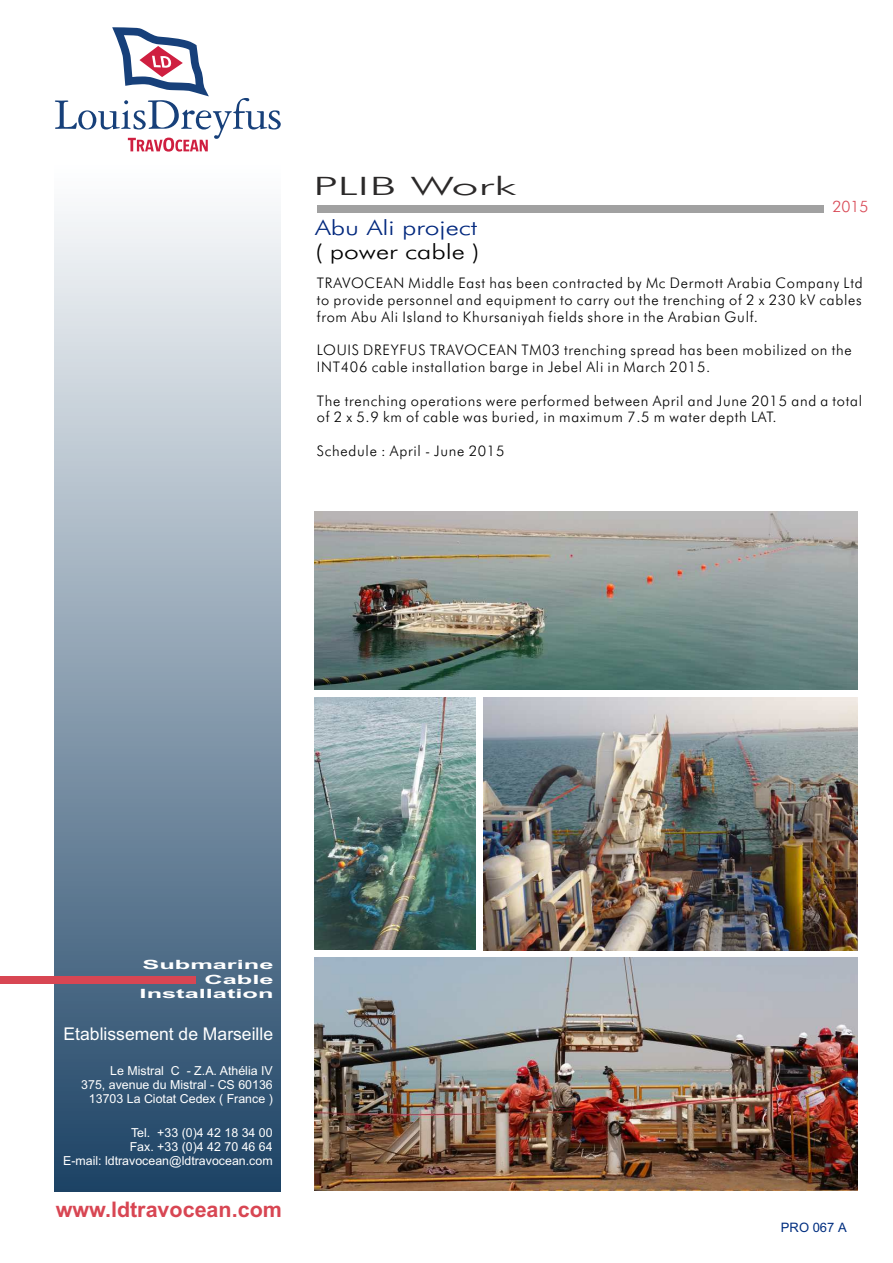
<style>
.page{position:relative;width:893px;height:1263px;background:#fff}
.page>*{position:absolute;margin:0;border:0;box-sizing:border-box;transform-origin:0 0}
.t1{font:300 25.35px "Futura BT";color:#2b2929;scale:1.92 1}
.t2{font:700 21.45px "Arial";color:#d84653}
.t3{font:300 21px "Futura BT";color:#00277d;scale:1.26 1}
.t4{font:300 21px "Futura BT";color:#000;scale:1.26 1}
.t5{font:17.55px "Arial";color:#fff}
.t6{font:300 15.75px "Futura BT";color:#d84653}
.t7{font:300 14.55px/16.8px "Futura BT";letter-spacing:.05em;color:#000}
.t8{font:13.05px "Arial";color:#002e80}
.t9{font:700 12.75px/14.7px "Arial";color:#fff;text-align:right;scale:1.99 1}
.t10{font:12.45px/14.2px "Arial";color:#fff;text-align:right}
</style>
<div class="page">
<div style="left:317px;top:205px;width:507px;height:7px;background:#a1a1a1"></div>
<img style="left:55px;top:211px;width:226px;height:980px">
<div style="left:0;top:976px;width:195px;height:7px;background:#d84653"></div>
<svg style="left:55px;top:27px;width:226px;height:125px"></svg>
<img style="left:484px;top:698px;width:373px;height:252px">
<img style="left:314px;top:958px;width:544px;height:233px">
<img style="left:314px;top:698px;width:161px;height:252px">
<img style="left:314px;top:512px;width:543px;height:178px">
<h1 class="t1" style="left:313px;top:176px;width:107px">PLIB Work</h1>
<h3 class="t3" style="left:315px;top:219px;width:130px">Abu Ali project</h3>
<h3 class="t4" style="left:315px;top:243px;width:132px">( power cable )</h3>
<p class="t6" style="left:832px;top:200px;width:38px">2015</p>
<p class="t7" style="left:317px;top:276px;width:547px;text-align:justify">TRAVOCEAN Middle East has been contracted by Mc Dermott Arabia Company Ltd to provide personnel and equipment to carry out the trenching of 2 x 230 kV cables from Abu Ali Island to Khursaniyah fields shore in the Arabian Gulf.</p>
<p class="t7" style="left:317px;top:343px;width:536px">LOUIS DREYFUS TRAVOCEAN TM03 trenching spread has been mobilized on the<br>INT406 cable installation barge in Jebel Ali in March 2015.</p>
<p class="t7" style="left:317px;top:393px;width:547px">The trenching operations were performed between April and June 2015 and a total of 2 x 5.9 km of cable was buried, in maximum 7.5 m water depth LAT.</p>
<p class="t7" style="left:317px;top:444px;width:189px">Schedule : April - June 2015</p>
<p class="t9" style="left:140px;top:958px;width:69px">Submarine<br>Cable<br>Installation</p>
<p class="t5" style="left:64px;top:1027px;width:211px">Etablissement de Marseille</p>
<p class="t10" style="left:81px;top:1064px;width:193px">Le Mistral C - Z.A. Athélia IV<br>375, avenue du Mistral - CS 60136<br>13703 La Ciotat Cedex ( France )</p>
<p class="t10" style="left:63px;top:1126px;width:211px">Tel. +33 (0)4 42 18 34 00<br>Fax. +33 (0)4 42 70 46 64<br>E-mail: ldtravocean@ldtravocean.com</p>
<h2 class="t2" style="left:56px;top:1201px;width:228px">www.ldtravocean.com</h2>
<p class="t8" style="left:781px;top:1222px;width:67px">PRO 067 A</p>
</div>
